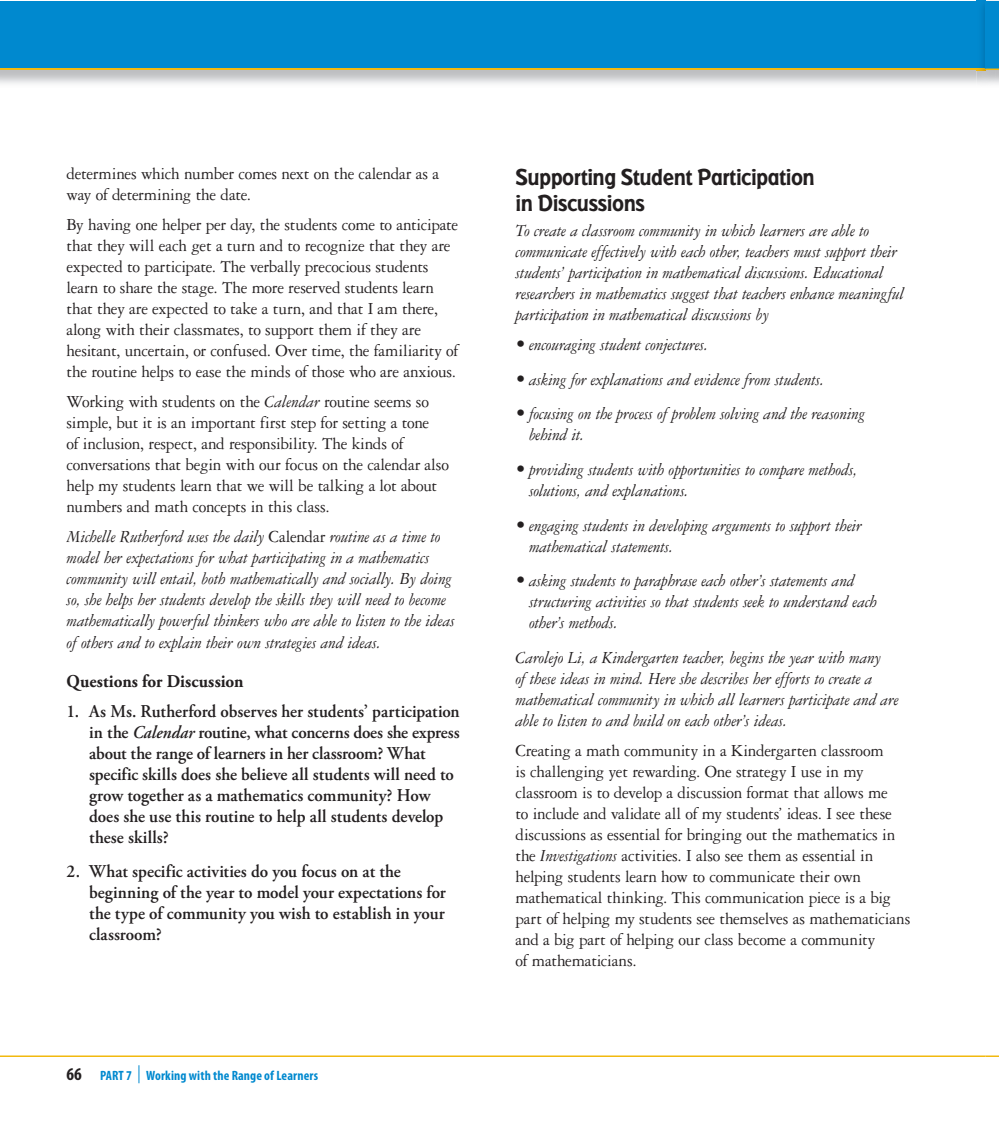
<style>
.page{position:relative;width:1001px;height:1126px;background:#fff}
.page>*{position:absolute;margin:0;border:0;box-sizing:border-box;transform-origin:0 0}
.t1{font:700 24px/25.5px "Badger";letter-spacing:-.025em;color:#231f20;scale:.95 1}
.t2{font:18px/21px "Garamond 3 LT Std";letter-spacing:-.015em;color:#231f20;scale:.95 1}
.t3{font:italic 18px/21px "Garamond 3 LT Std";letter-spacing:-.01em;color:#231f20;scale:.95 1}
.t4{font:600 18px/21px "Adobe Garamond Pro";color:#231f20;scale:.95 1}
.t5{font:700 18px "Adobe Garamond Pro";letter-spacing:.005em;color:#231f20;scale:.95 1}
.t6{font:700 condensed 13.5px "Myriad Pro";letter-spacing:.01em;color:#0089cf}
.s1{font-style:italic}
.s2{font-style:normal}
.s3{font-size:18px;color:#231f20}
.s4{font-size:21px}
</style>
<div class="page">
<div style="left:0;top:1px;width:985px;height:67px;background:#0089cf"></div>
<hr style="left:0;top:68px;width:985px;height:2px;background:#f2b90f">
<hr style="left:0;top:1055px;width:985px;height:1px;background:#f2b90f">
<img style="left:976px;top:70px;width:18px;height:17px">
<div style="left:985px;top:1px;width:13px;height:67px;background:#0089cf"></div>
<svg style="left:978px;top:68px;width:20px;height:2px"></svg>
<svg style="left:985px;top:1055px;width:13px;height:1px"></svg>
<svg style="left:138px;top:1065px;width:1px;height:17px"></svg>
<p class="t2" style="left:67px;top:164px;width:393px">determines which number comes next on the calendar as a way of determining the date.</p>
<p class="t2" style="left:67px;top:215px;width:414px">By having one helper per day, the students come to anticipate that they will each get a turn and to recognize that they are expected to participate. The verbally precocious students learn to share the stage. The more reserved students learn that they are expected to take a turn, and that I am there, along with their classmates, to support them if they are hesitant, uncertain, or confused. Over time, the familiarity of the routine helps to ease the minds of those who are anxious.</p>
<p class="t2" style="left:67px;top:392px;width:404px">Working with students on the <span class="s1">Calendar</span> routine seems so simple, but it is an important first step for setting a tone<br>of inclusion, respect, and responsibility. The kinds of conversations that begin with our focus on the calendar also help my students learn that we will be talking a lot about numbers and math concepts in this class.</p>
<p class="t3" style="left:67px;top:527px;width:410px">Michelle Rutherford uses the daily <span class="s2">Calendar</span> routine as a time to model her expectations for what participating in a mathematics community will entail, both mathematically and socially. By doing so, she helps her students develop the skills they will need to become mathematically powerful thinkers who are able to listen to the ideas of others and to explain their own strategies and ideas.</p>
<p class="t5" style="left:67px;top:669px;width:188px">Questions for Discussion</p>
<p class="t4" style="left:89px;top:701px;width:391px;text-indent:-23px">1. As Ms. Rutherford observes her students’ participation in the <span class="s1">Calendar</span> routine, what concerns does she express about the range of learners in her classroom? What specific skills does she believe all students will need to grow together as a mathematics community? How does she use this routine to help all students develop these skills?</p>
<p class="t4" style="left:89px;top:862px;width:377px;text-indent:-23px">2. What specific activities do you focus on at the beginning of the year to model your expectations for the type of community you wish to establish in your classroom?</p>
<p class="t6" style="left:67px;top:1066px;width:253px"><span class="s3">66</span> PART 7 Working with the Range of Learners</p>
<h1 class="t1" style="left:515px;top:166px;width:316px">Supporting Student Participation in Discussions</h1>
<p class="t3" style="left:515px;top:222px;width:410px">To create a classroom community in which learners are able to communicate effectively with each other, teachers must support their students’ participation in mathematical discussions. Educational researchers in mathematics suggest that teachers enhance meaningful participation in mathematical discussions by</p>
<p class="t3" style="left:515px;top:336px;width:204px"><span class="s4">•</span> encouraging student conjectures.</p>
<p class="t3" style="left:515px;top:370px;width:326px"><span class="s4">•</span> asking for explanations and evidence from students.</p>
<p class="t3" style="left:529px;top:405px;width:355px;text-indent:-14px"><span class="s4">•</span> focusing on the process of problem solving and the reasoning behind it.</p>
<p class="t3" style="left:529px;top:460px;width:347px;text-indent:-14px"><span class="s4">•</span> providing students with opportunities to compare methods, solutions, and explanations.</p>
<p class="t3" style="left:529px;top:516px;width:352px;text-indent:-14px"><span class="s4">•</span> engaging students in developing arguments to support their mathematical statements.</p>
<p class="t3" style="left:529px;top:571px;width:367px;text-indent:-14px"><span class="s4">•</span> asking students to paraphrase each other’s statements and structuring activities so that students seek to understand each other’s methods.</p>
<p class="t3" style="left:515px;top:648px;width:404px">Carolejo Li, a Kindergarten teacher, begins the year with many<br>of these ideas in mind. Here she describes her efforts to create a mathematical community in which all learners participate and are able to listen to and build on each other’s ideas.</p>
<p class="t2" style="left:515px;top:741px;width:417px">Creating a math community in a Kindergarten classroom<br>is challenging yet rewarding. One strategy I use in my classroom is to develop a discussion format that allows me<br>to include and validate all of my students’ ideas. I see these discussions as essential for bringing out the mathematics in the <span class="s1">Investigations</span> activities. I also see them as essential in helping students learn how to communicate their own mathematical thinking. This communication piece is a big part of helping my students see themselves as mathematicians and a big part of helping our class become a community<br>of mathematicians.</p>
</div>
